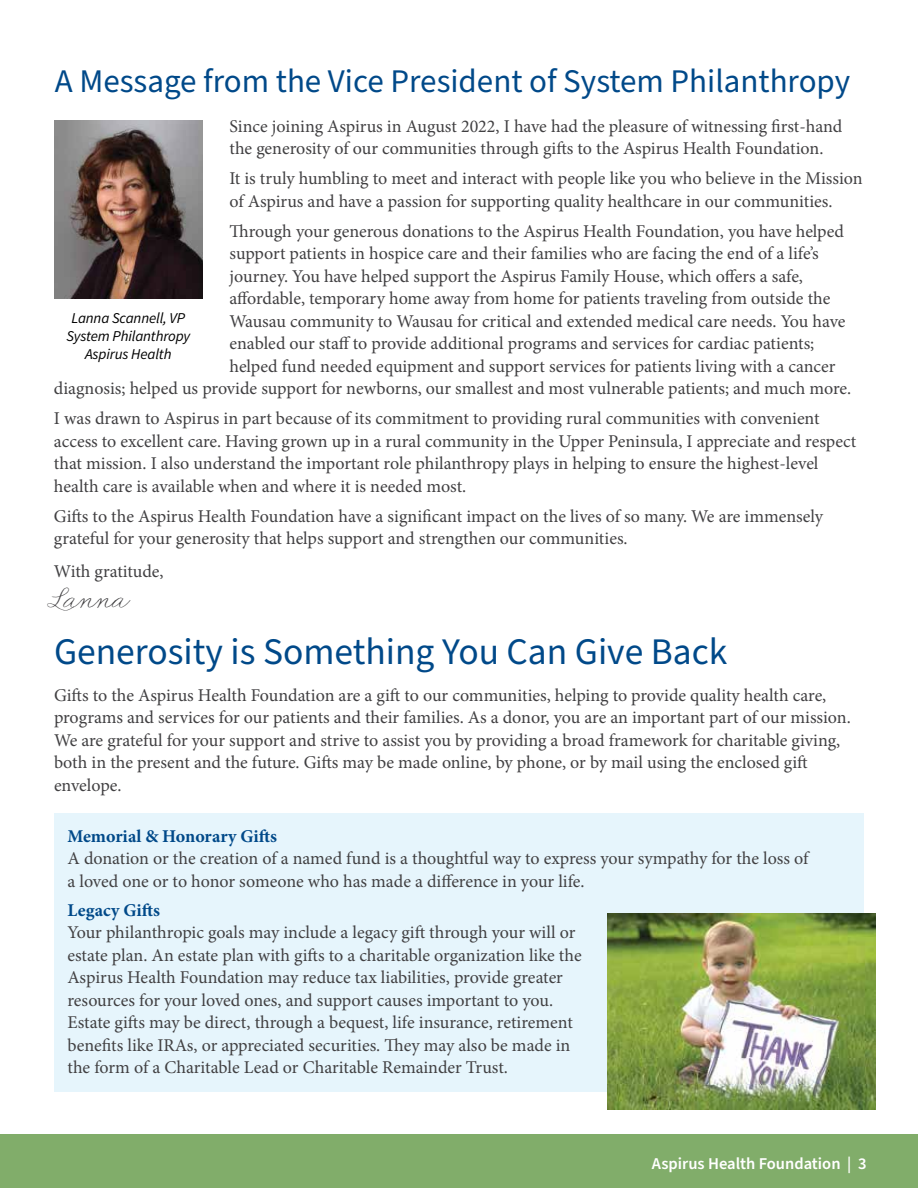
<style>
.page{position:relative;width:918px;height:1188px;background:#fff}
.page>*{position:absolute;margin:0;border:0;box-sizing:border-box;transform-origin:0 0}
.t1{font:37.5px "Source Sans Pro";color:#004989}
.t2{font:33px "Source Sans Pro";color:#004989}
.t3{font:25.5px "Madelinette";color:#414042}
.t4{font:18px/22.5px "Minion Pro";letter-spacing:-.005em;color:#414042}
.t5{font:700 18px "Minion Pro";color:#004989}
.t6{font:600 16.5px "Source Sans Pro";color:#fff}
.t7{font:italic 15px/18px "Source Sans Variable";letter-spacing:-.01em;color:#000;text-align:center}
</style>
<div class="page">
<div style="left:0;top:1134px;width:918px;height:54px;background:#81ad6a"></div>
<img style="left:54px;top:121px;width:148px;height:177px">
<div style="left:54px;top:814px;width:810px;height:278px;background:#e6f5fc"></div>
<img style="left:608px;top:914px;width:268px;height:195px">
<h2 class="t2" style="left:55px;top:59px;width:797px">A Message from the Vice President of System Philanthropy</h2>
<p class="t4" style="left:230px;top:115px;width:614px">Since joining Aspirus in August 2022, I have had the pleasure of witnessing first-hand the generosity of our communities through gifts to the Aspirus Health Foundation.</p>
<p class="t4" style="left:230px;top:167px;width:635px">It is truly humbling to meet and interact with people like you who believe in the Mission of Aspirus and have a passion for supporting quality healthcare in our communities.</p>
<p class="t4" style="left:230px;top:220px;width:616px">Through your generous donations to the Aspirus Health Foundation, you have helped</p>
<p class="t4" style="left:230px;top:242px;width:591px">support patients in hospice care and their families who are facing the end of a life’s</p>
<p class="t4" style="left:230px;top:265px;width:575px">journey. You have helped support the Aspirus Family House, which offers a safe,</p>
<p class="t4" style="left:230px;top:287px;width:602px">affordable, temporary home away from home for patients traveling from outside the</p>
<p class="t4" style="left:230px;top:310px;width:618px">Wausau community to Wausau for critical and extended medical care needs. You have</p>
<p class="t4" style="left:230px;top:332px;width:586px">enabled our staff to provide additional programs and services for cardiac patients;</p>
<p class="t4" style="left:230px;top:355px;width:608px">helped fund needed equipment and support services for patients living with a cancer</p>
<p class="t4" style="left:54px;top:377px;width:799px">diagnosis; helped us provide support for newborns, our smallest and most vulnerable patients; and much more.</p>
<p class="t4" style="left:54px;top:407px;width:804px">I was drawn to Aspirus in part because of its commitment to providing rural communities with convenient access to excellent care. Having grown up in a rural community in the Upper Peninsula, I appreciate and respect that mission. I also understand the important role philanthropy plays in helping to ensure the highest-level health care is available when and where it is needed most.</p>
<p class="t4" style="left:54px;top:505px;width:771px">Gifts to the Aspirus Health Foundation have a significant impact on the lives of so many. We are immensely grateful for your generosity that helps support and strengthen our communities.</p>
<p class="t4" style="left:54px;top:560px;width:111px">With gratitude,</p>
<h3 class="t3" style="left:54px;top:583px;width:77px">Lanna</h3>
<p class="t7" style="left:66px;top:309px;width:125px">Lanna Scannell, VP<br>System Philanthropy<br>Aspirus Health</p>
<h1 class="t1" style="left:54px;top:627px;width:675px">Generosity is Something You Can Give Back</h1>
<p class="t4" style="left:54px;top:684px;width:798px">Gifts to the Aspirus Health Foundation are a gift to our communities, helping to provide quality health care, programs and services for our patients and their families. As a donor, you are an important part of our mission.<br>We are grateful for your support and strive to assist you by providing a broad framework for charitable giving, both in the present and the future. Gifts may be made online, by phone, or by mail using the enclosed gift envelope.</p>
<p class="t5" style="left:68px;top:823px;width:211px">Memorial &amp; Honorary Gifts</p>
<p class="t4" style="left:68px;top:847px;width:742px">A donation or the creation of a named fund is a thoughtful way to express your sympathy for the loss of a loved one or to honor someone who has made a difference in your life.</p>
<p class="t5" style="left:68px;top:898px;width:94px">Legacy Gifts</p>
<p class="t4" style="left:68px;top:922px;width:516px">Your philanthropic goals may include a legacy gift through your will or estate plan. An estate plan with gifts to a charitable organization like the Aspirus Health Foundation may reduce tax liabilities, provide greater resources for your loved ones, and support causes important to you.<br>Estate gifts may be direct, through a bequest, life insurance, retirement benefits like IRAs, or appreciated securities. They may also be made in the form of a Charitable Lead or Charitable Remainder Trust.</p>
<p class="t6" style="left:652px;top:1153px;width:216px">Aspirus Health Foundation | 3</p>
</div>
